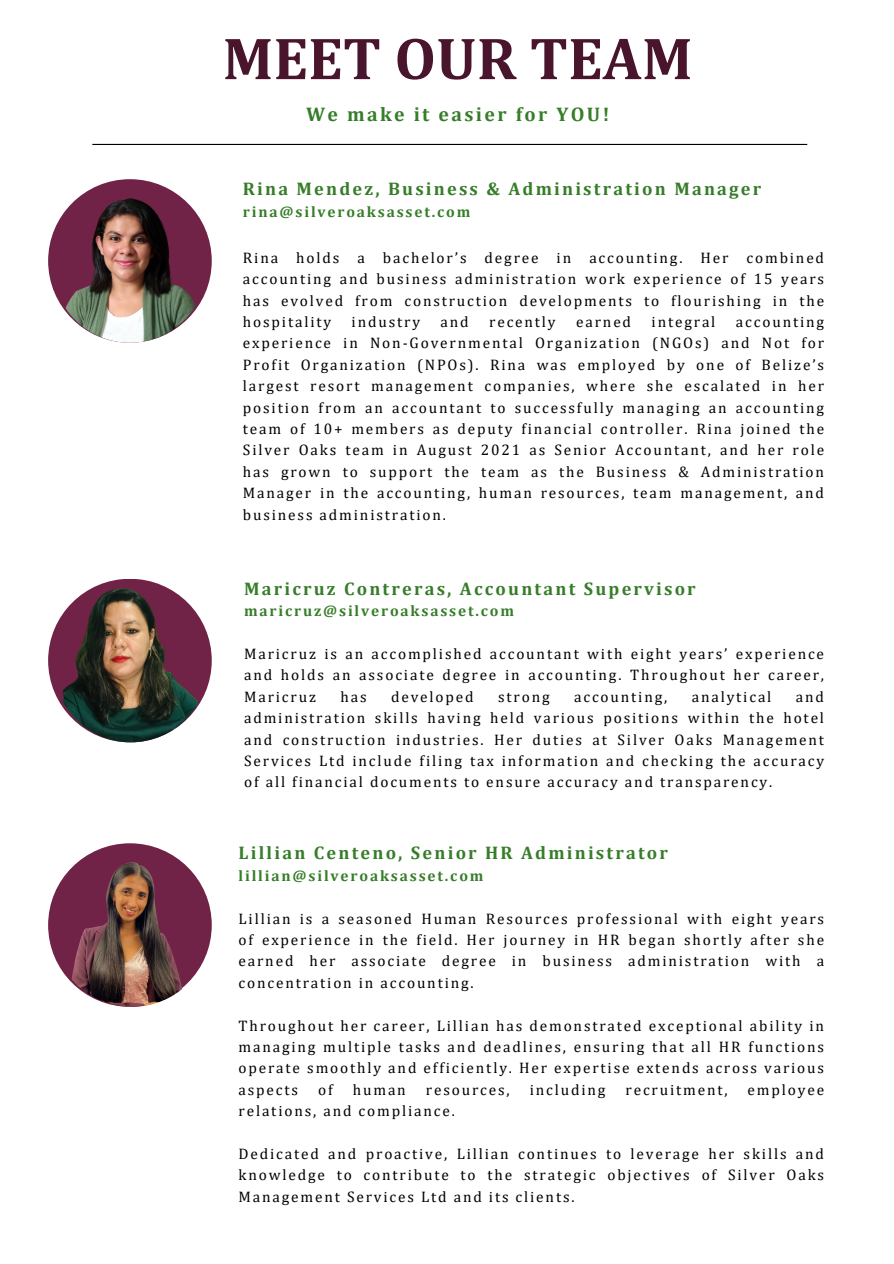
<style>
.page{position:relative;width:894px;height:1264px;background:#fff}
.page>*{position:absolute;margin:0;border:0;box-sizing:border-box;transform-origin:0 0}
.t1{font:700 60px "Cambria";color:#49152d}
.t2{font:700 19.8px "Cambria";letter-spacing:.12em;color:#367d29}
.t3{font:700 18.3px "Cambria";letter-spacing:.12em;color:#367d29}
.t4{font:15.3px/21.3px "Cambria";letter-spacing:.12em;color:#000;text-align:justify}
.t5{font:700 15.3px "Cambria";letter-spacing:.12em;color:#367d29}
</style>
<div class="page">
<hr style="left:92px;top:144px;width:715px;height:1px;background:#000">
<div style="left:48px;top:179px;width:164px;height:164px;background:#702347;border-radius:50%"></div>
<img style="left:53px;top:188px;width:154px;height:155px;border-radius:50%">
<svg style="left:48px;top:578px;width:164px;height:164px;fill:#702347"></svg>
<img style="left:54px;top:587px;width:154px;height:155px;border-radius:50%">
<svg style="left:48px;top:843px;width:164px;height:163px"></svg>
<img style="left:52px;top:847px;width:160px;height:159px;border-radius:50%">
<h1 class="t1" style="left:222px;top:22px;width:471px">MEET OUR TEAM</h1>
<h2 class="t2" style="left:306px;top:102px;width:305px">We make it easier for YOU!</h2>
<p class="t3" style="left:243px;top:178px;width:519px">Rina Mendez, Business &amp; Administration Manager</p>
<p class="t5" style="left:243px;top:202px;width:229px">rina@silveroaksasset.com</p>
<h2 class="t4" style="left:243px;top:247px;width:582px">Rina holds a bachelor’s degree in accounting. Her combined accounting and business administration work experience of 15 years has evolved from construction developments to flourishing in the hospitality</h2>
<h2 class="t4" style="left:351px;top:311px;width:70px">industry</h2>
<h2 class="t4" style="left:440px;top:311px;width:30px">and</h2>
<h2 class="t4" style="left:489px;top:311px;width:68px">recently</h2>
<h2 class="t4" style="left:576px;top:311px;width:56px">earned</h2>
<h2 class="t4" style="left:651px;top:311px;width:65px">integral</h2>
<h2 class="t4" style="left:243px;top:311px;width:582px;text-indent:493px">accounting experience in Non-Governmental Organization (NGOs) and Not for Profit Organization (NPOs). Rina was employed by one of Belize’s largest resort management companies, where she escalated in her position from an accountant to successfully managing an accounting team of 10+ members as deputy financial controller. Rina joined the Silver Oaks team in August 2021 as Senior Accountant, and her role has grown to support the team as the Business &amp; Administration Manager in the accounting, human resources, team management, and business administration.</h2>
<p class="t3" style="left:244px;top:577px;width:453px">Maricruz Contreras, Accountant Supervisor</p>
<p class="t5" style="left:244px;top:601px;width:271px">maricruz@silveroaksasset.com</p>
<h2 class="t4" style="left:244px;top:643px;width:581px">Maricruz is an accomplished accountant with eight years’ experience and holds an associate degree in accounting. Throughout her career, Maricruz</h2>
<h2 class="t4" style="left:244px;top:685px;width:581px;text-indent:551px">and administration skills having held various positions within the hotel and construction industries. Her duties at Silver Oaks Management Services Ltd include filing tax information and checking the accuracy of all financial documents to ensure accuracy and transparency.</h2>
<h2 class="t4" style="left:340px;top:685px;width:28px">has</h2>
<h2 class="t4" style="left:391px;top:685px;width:84px">developed</h2>
<h2 class="t4" style="left:498px;top:685px;width:53px">strong</h2>
<h2 class="t4" style="left:574px;top:685px;width:95px">accounting,</h2>
<h2 class="t4" style="left:691px;top:685px;width:81px">analytical</h2>
<p class="t3" style="left:238px;top:842px;width:431px">Lillian Centeno, Senior HR Administrator</p>
<p class="t5" style="left:238px;top:866px;width:246px">lillian@silveroaksasset.com</p>
<h2 class="t4" style="left:238px;top:907px;width:587px">Lillian is a seasoned Human Resources professional with eight years of experience in the field. Her journey in HR began shortly after she earned her associate degree in business administration with a concentration in accounting.</h2>
<p class="t4" style="left:238px;top:1014px;width:587px">Throughout her career, Lillian has demonstrated exceptional ability in managing multiple tasks and deadlines, ensuring that all HR functions operate smoothly and efficiently. Her expertise extends across various aspects</p>
<p class="t4" style="left:318px;top:1078px;width:16px">of</p>
<p class="t4" style="left:353px;top:1078px;width:54px">human</p>
<p class="t4" style="left:426px;top:1078px;width:85px">resources,</p>
<p class="t4" style="left:529px;top:1078px;width:77px">including</p>
<p class="t4" style="left:625px;top:1078px;width:103px">recruitment,</p>
<p class="t4" style="left:747px;top:1078px;width:78px">employee</p>
<p class="t4" style="left:238px;top:1099px;width:218px">relations, and compliance.</p>
<p class="t4" style="left:238px;top:1142px;width:587px">Dedicated and proactive, Lillian continues to leverage her skills and knowledge to contribute to the strategic objectives of Silver Oaks Management Services Ltd and its clients.</p>
</div>
